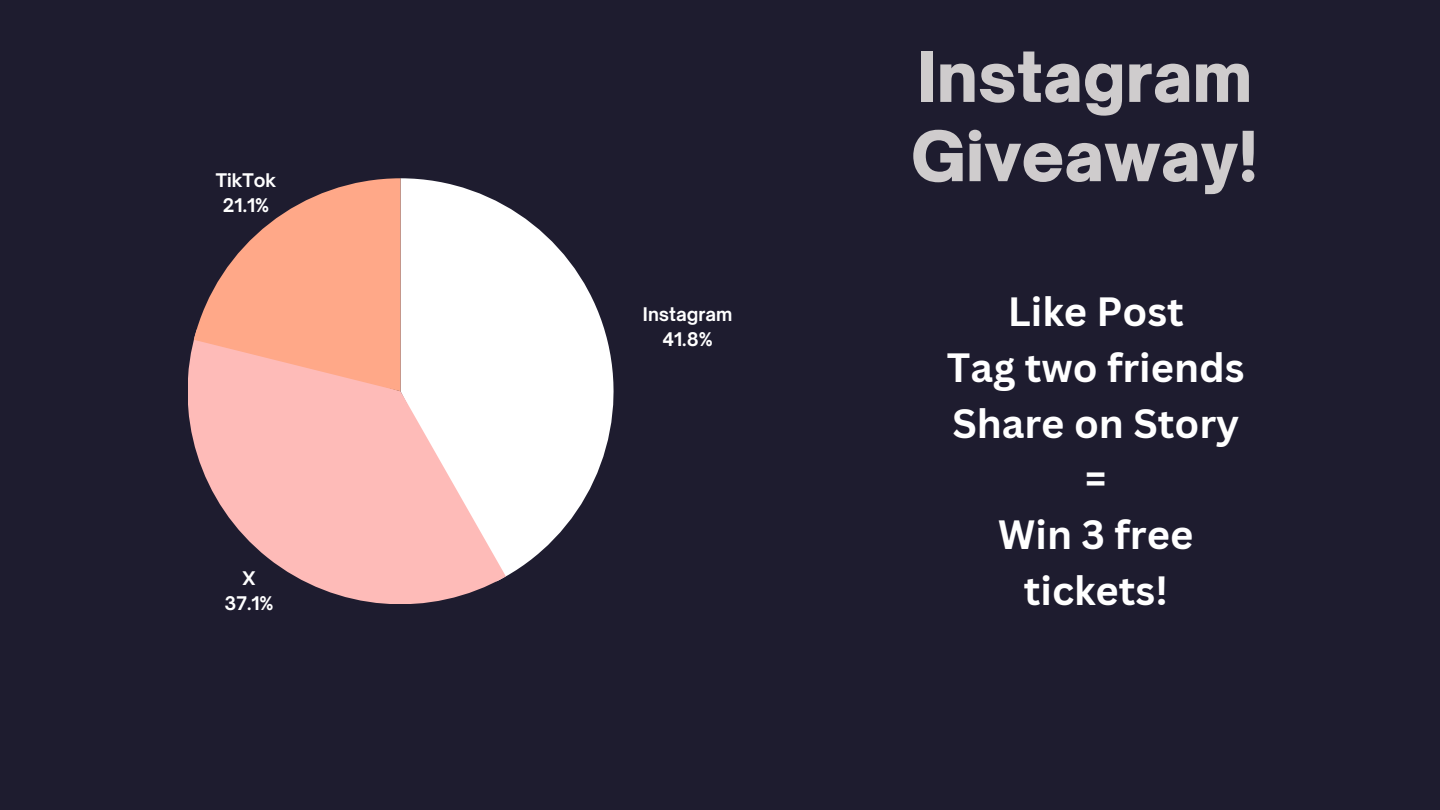
<style>
.page{position:relative;width:1440px;height:810px;background:#1e1c2f}
.page>*{position:absolute;margin:0;border:0;box-sizing:border-box;transform-origin:0 0}
.t1{font:900 66.1px/79.3px "Open Sauce One";color:#cfcccd}
.t2{font:700 39.8px/55.7px "Canva Sans";color:#fff;text-align:center}
.t3{font:700 18px "Open Sauce One";color:#fff}
</style>
<div class="page">
<svg style="left:401px;top:178px;width:213px;height:399px;fill:#fff"></svg>
<svg style="left:188px;top:330px;width:318px;height:274px;background:#deb3b3"></svg>
<svg style="left:194px;top:178px;width:207px;height:213px"></svg>
<p class="t3" style="left:216px;top:169px;width:62px">TikTok</p>
<p class="t3" style="left:223px;top:194px;width:48px">21.1%</p>
<p class="t3" style="left:242px;top:567px;width:15px">X</p>
<p class="t3" style="left:224px;top:592px;width:51px">37.1%</p>
<p class="t3" style="left:643px;top:303px;width:91px">Instagram</p>
<p class="t3" style="left:663px;top:328px;width:52px">41.8%</p>
<p class="t1" style="left:911px;top:37px;width:348px">Instagram<br>Giveaway!</p>
<p class="t2" style="left:1008px;top:283px;width:178px">Like Post</p>
<p class="t2" style="left:947px;top:339px;width:299px">Tag two friends</p>
<p class="t2" style="left:952px;top:394px;width:288px">Share on Story</p>
<p class="t2" style="left:1085px;top:450px;width:23px">=</p>
<p class="t2" style="left:998px;top:506px;width:197px">Win 3 free tickets!</p>
</div>
